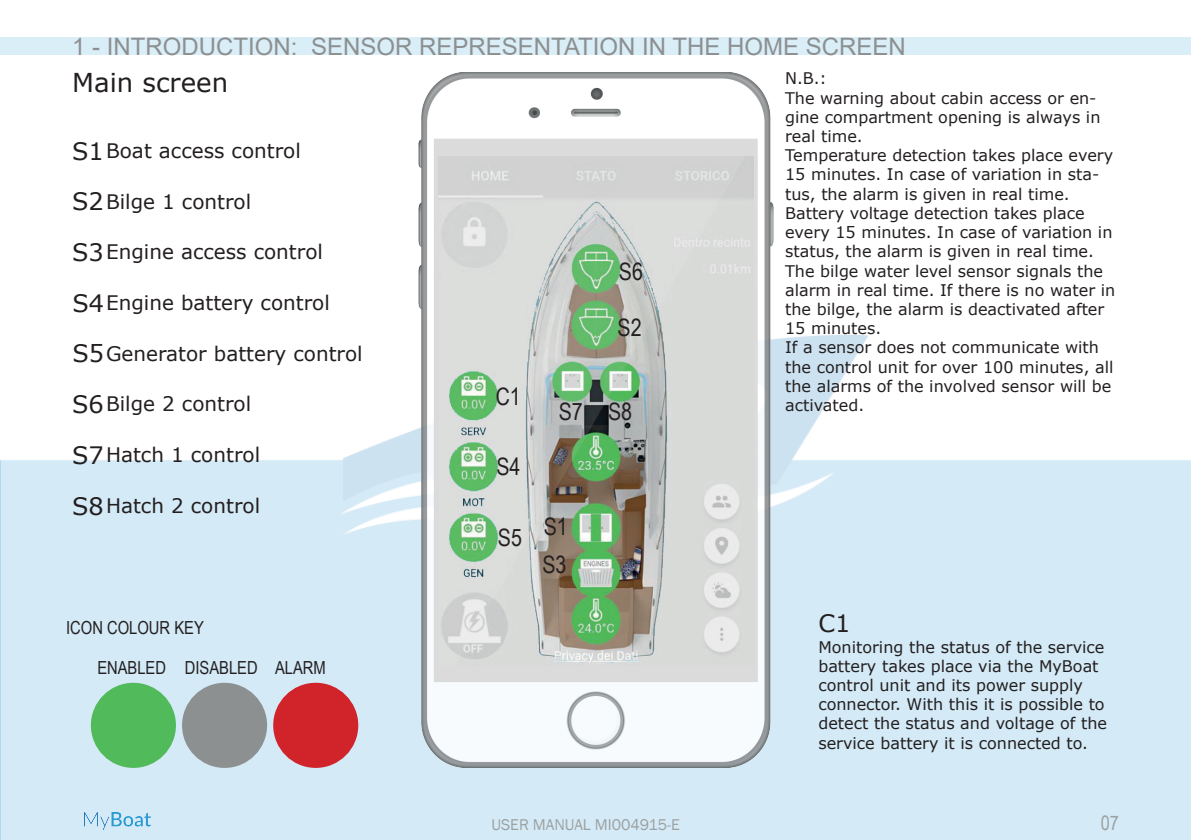
<style>
.page{position:relative;width:1191px;height:840px;background:#fff}
.page>*{position:absolute;margin:0;border:0;box-sizing:border-box;transform-origin:0 0}
.t1{font:26px "Verdana";color:#231f20}
.t2{font:24px "Arial";color:#8d9091}
.t3{font:24px/50.6px "Verdana";color:#231f20;text-align:justify}
.t4{font:24px "Arial Narrow";color:#231f20}
.t5{font:20px "Verdana";color:#231f20}
.t6{font:20px "Arial Narrow";color:#9ca1a2}
.t7{font:18px "Arial Narrow";color:#231f20}
.t8{font:16px/19.2px "Verdana";color:#231f20}
.t9{font:16px "Franklin Gothic";color:#9ca1a2}
</style>
<div class="page">
<img style="left:0;top:54px;width:1191px;height:785px">
<img style="left:84px;top:812px;width:66px;height:17px">
<div style="left:0;top:37px;width:1191px;height:17px;background:#daeef8"></div>
<img style="left:416px;top:72px;width:359px;height:695px">
<img style="left:438px;top:156px;width:315px;height:509px">
<div style="left:94px;top:685px;width:79px;height:79px;background:#51ba5b;border-radius:50%"></div>
<div style="left:91px;top:682px;width:85px;height:85px;border:6px solid #51ba5b;border-radius:50%"></div>
<div style="left:185px;top:685px;width:79px;height:79px;background:#8d9091;border-radius:50%"></div>
<div style="left:182px;top:682px;width:85px;height:85px;border:6px solid #8d9091;border-radius:50%"></div>
<div style="left:276px;top:685px;width:79px;height:79px;background:#d1232a;border-radius:50%"></div>
<div style="left:273px;top:682px;width:85px;height:85px;border:6px solid #d1232a;border-radius:50%"></div>
<h2 class="t2" style="left:72px;top:30px;width:835px">1 - INTRODUCTION: SENSOR REPRESENTATION IN THE HOME SCREEN</h2>
<h1 class="t1" style="left:72px;top:64px;width:157px">Main screen</h1>
<p class="t8" style="left:785px;top:69px;width:332px">N.B.:<br>The warning about cabin access or en&shy;gine compartment opening is always in real time.<br>Temperature detection takes place every<br>15 minutes. In case of variation in sta&shy;tus, the alarm is given in real time.<br>Battery voltage detection takes place every 15 minutes. In case of variation in status, the alarm is given in real time.<br>The bilge water level sensor signals the alarm in real time. If there is no water in the bilge, the alarm is deactivated after<br>15 minutes.<br>If a sensor does not communicate with the control unit for over 100 minutes, all the alarms of the involved sensor will be activated.</p>
<h2 class="t3" style="left:72px;top:125px;width:34px">S1<br>S2<br>S3<br>S4<br>S5<br>S6<br>S7<br>S8</h2>
<p class="t5" style="left:106px;top:137px;width:196px">Boat access control</p>
<p class="t5" style="left:106px;top:187px;width:147px">Bilge 1 control</p>
<p class="t5" style="left:106px;top:238px;width:218px">Engine access control</p>
<h2 class="t4" style="left:619px;top:253px;width:26px">S6</h2>
<p class="t5" style="left:106px;top:289px;width:225px">Engine battery control</p>
<h2 class="t4" style="left:617px;top:310px;width:26px">S2</h2>
<p class="t5" style="left:106px;top:339px;width:258px">Generator battery control</p>
<h2 class="t4" style="left:495px;top:379px;width:27px">C1</h2>
<p class="t5" style="left:106px;top:390px;width:147px">Bilge 2 control</p>
<p class="t5" style="left:106px;top:441px;width:156px">Hatch 1 control</p>
<p class="t5" style="left:106px;top:491px;width:156px">Hatch 2 control</p>
<h2 class="t4" style="left:559px;top:393px;width:75px">S7 S8</h2>
<h2 class="t4" style="left:496px;top:449px;width:26px">S4</h2>
<p class="t7" style="left:66px;top:614px;width:139px">ICON COLOUR KEY</p>
<p class="t7" style="left:97px;top:654px;width:230px">ENABLED DISABLED ALARM</p>
<h2 class="t4" style="left:498px;top:519px;width:26px">S5</h2>
<h2 class="t4" style="left:544px;top:509px;width:26px">S1</h2>
<h2 class="t4" style="left:542px;top:547px;width:26px">S3</h2>
<h2 class="t3" style="left:818px;top:597px;width:34px">C1</h2>
<p class="t8" style="left:818px;top:636px;width:290px">Monitoring the status of the service battery takes place via the MyBoat control unit and its power supply connector. With this it is possible to detect the status and voltage of the service battery it is connected to.</p>
<p class="t9" style="left:491px;top:814px;width:190px">USER MANUAL MI004915-E</p>
<p class="t6" style="left:1100px;top:807px;width:20px">07</p>
</div>
